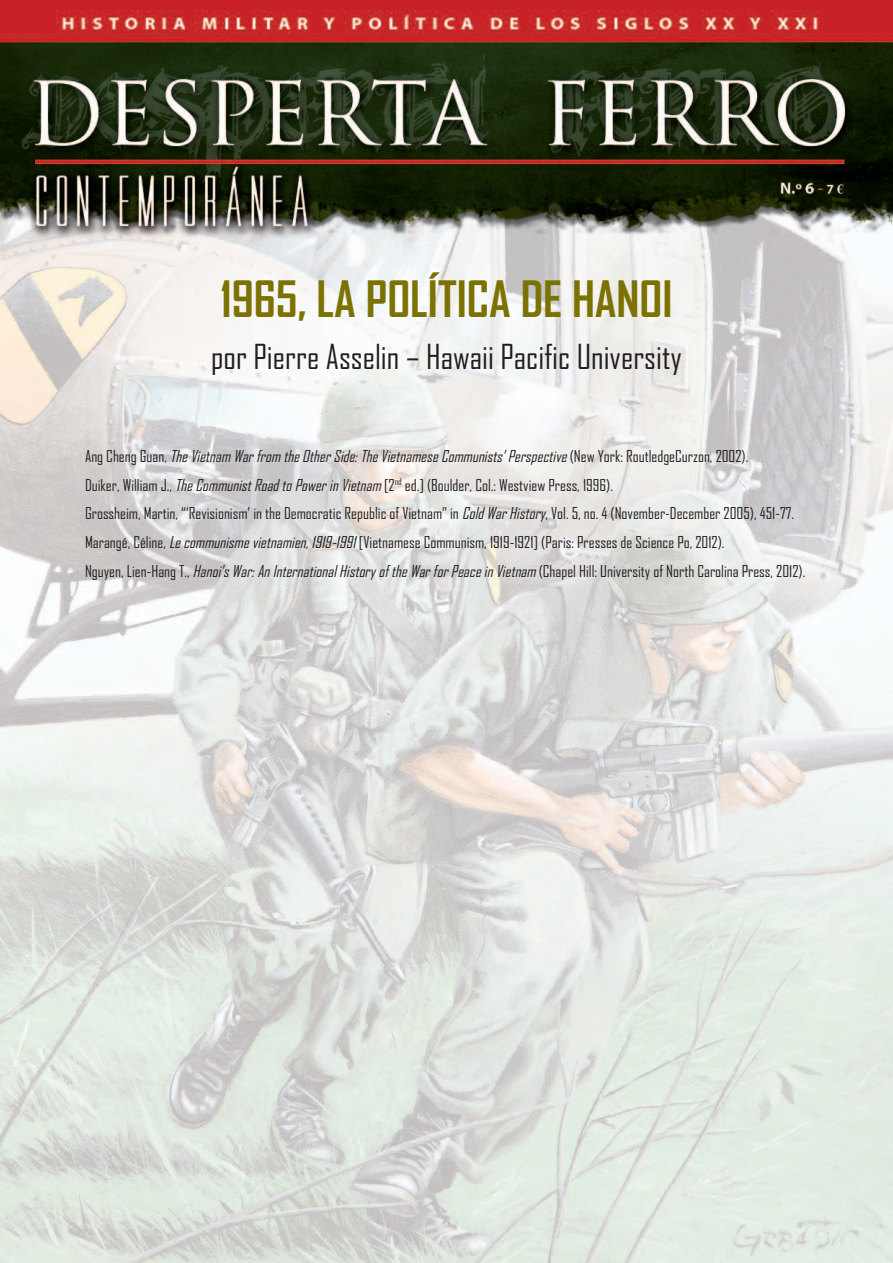
<style>
.page{position:relative;width:893px;height:1263px;background:#fff}
.page>*{position:absolute;margin:0;border:0;box-sizing:border-box;transform-origin:0 0}
.t1{font:700 48px "Agency FB";color:#7b7202}
.t2{font:33px "Agency FB";color:#231f20}
.t3{font:15.75px/28.8px "Agency FB";color:#231f20}
.s1{font-style:italic}
</style>
<div class="page">
<img style="left:0;top:0;width:893px;height:1263px">
<h1 class="t1" style="left:220px;top:273px;width:454px">1965, LA POLÍTICA DE HANOI</h1>
<h2 class="t2" style="left:211px;top:339px;width:472px">por Pierre Asselin – Hawaii Pacific University</h2>
<p class="t3" style="left:85px;top:442px;width:722px">Ang Cheng Guan, <span class="s1">TheVietnamWarfromtheOtherSide:TheVietnameseCommunists’Perspective</span>(New York: RoutledgeCurzon, 2002).<br>Duiker, William J., <span class="s1">TheCommunistRoadtoPowerinVietnam</span>[2<sup>nd</sup> ed.] (Boulder, Col.: Westview Press, 1996).<br>Grossheim, Martin, “‘Revisionism’ in the Democratic Republic of Vietnam” in <span class="s1">ColdWarHistory</span>, Vol. 5, no. 4 (November-December 2005), 451-77.<br>Marangé, Céline, <span class="s1">Lecommunismevietnamien,1919-1991</span>[Vietnamese Communism, 1919-1921] (Paris: Presses de Science Po, 2012).<br>Nguyen, Lien-Hang T., <span class="s1">Hanoi’sWar:AnInternationalHistoryoftheWarforPeaceinVietnam</span>(Chapel Hill: University of North Carolina Press, 2012).</p>
</div>
